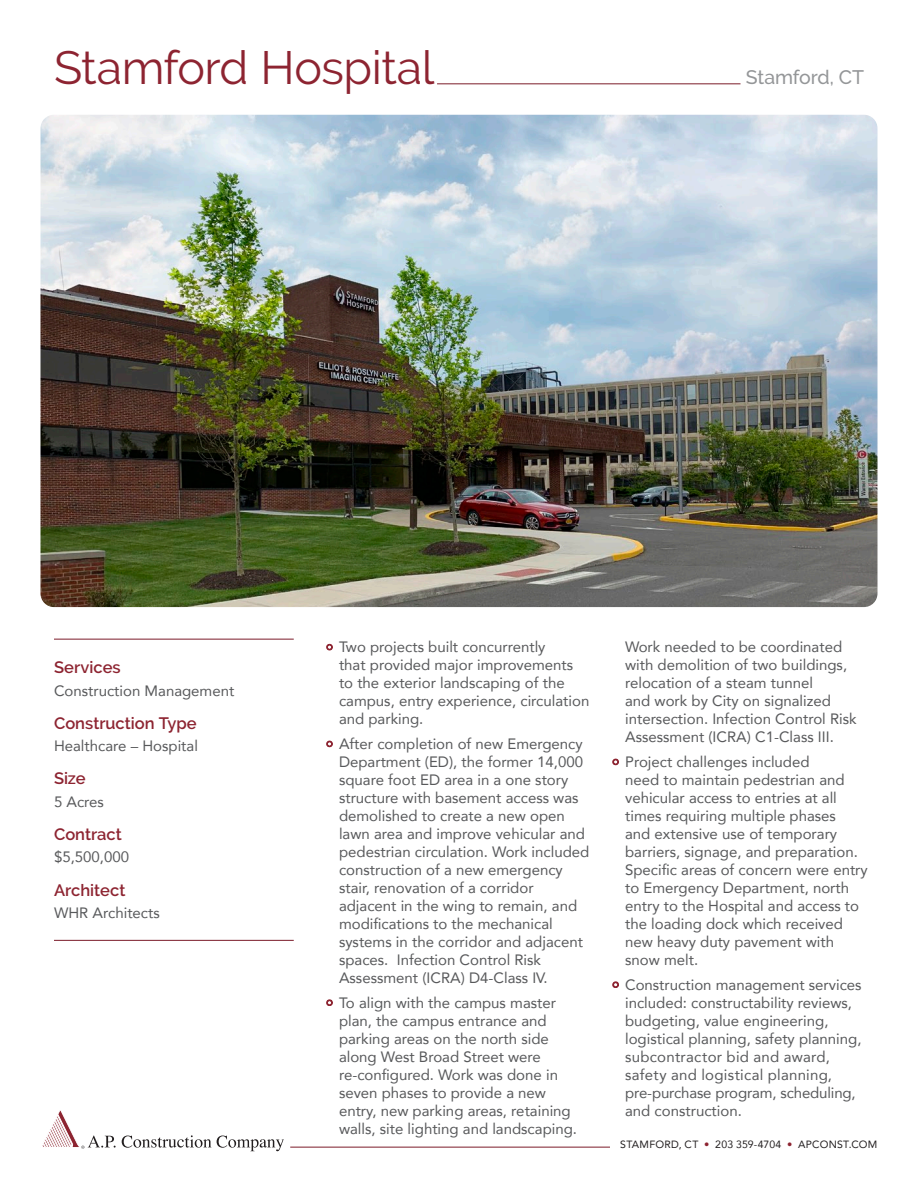
<style>
.page{position:relative;width:918px;height:1188px;background:#fff}
.page>*{position:absolute;margin:0;border:0;box-sizing:border-box;transform-origin:0 0}
.t1{font:46.5px "Raleway";letter-spacing:-.01em;color:#8d2431}
.t2{font:500 19.5px "Raleway";letter-spacing:-.01em;color:#949698}
.t3{font:600 16.5px "Raleway";color:#8d2431}
.t4{font:15px/18px "Avenir";color:#58595b}
.t5{font:10.5px "Avenir";letter-spacing:.025em;color:#231f20}
.s1{color:#8d2431}
</style>
<div class="page">
<hr style="left:290px;top:1147px;width:566px;height:1px;background:#7b1b29">
<svg style="left:42px;top:1110px;width:74px;height:39px"></svg>
<svg style="left:122px;top:1135px;width:162px;height:16px"></svg>
<div style="left:610px;top:1137px;width:268px;height:11px;background:#fff"></div>
<hr style="left:54px;top:639px;width:240px;height:1px;background:#7b1b29">
<hr style="left:54px;top:940px;width:240px;height:1px;background:#7b1b29">
<img style="left:40px;top:115px;width:838px;height:492px">
<hr style="left:54px;top:83px;width:810px;height:1px;background:#7b1b29">
<hr style="left:54px;top:82px;width:383px;height:3px;background:#fff">
<hr style="left:741px;top:82px;width:126px;height:3px;background:#fff">
<h1 class="t1" style="left:54px;top:41px;width:382px">Stamford Hospital</h1>
<h2 class="t2" style="left:746px;top:66px;width:120px">Stamford, CT</h2>
<p class="t3" style="left:54px;top:658px;width:68px">Services</p>
<p class="t4" style="left:54px;top:681px;width:182px">Construction Management</p>
<p class="t3" style="left:54px;top:714px;width:144px">Construction Type</p>
<p class="t4" style="left:54px;top:737px;width:145px">Healthcare – Hospital</p>
<p class="t3" style="left:54px;top:769px;width:33px">Size</p>
<p class="t4" style="left:54px;top:792px;width:52px">5 Acres</p>
<p class="t3" style="left:54px;top:825px;width:69px">Contract</p>
<p class="t4" style="left:54px;top:848px;width:77px">$5,500,000</p>
<p class="t3" style="left:54px;top:880px;width:73px">Architect</p>
<p class="t4" style="left:54px;top:903px;width:107px">WHR Architects</p>
<p class="t4" style="left:339px;top:638px;width:252px">Two projects built concurrently<br>that provided major improvements to the exterior landscaping of the campus, entry experience, circulation and parking.</p>
<p class="t4" style="left:339px;top:734px;width:252px">After completion of new Emergency Department (ED), the former 14,000 square foot ED area in a one story structure with basement access was demolished to create a new open lawn area and improve vehicular and pedestrian circulation. Work included construction of a new emergency stair, renovation of a corridor adjacent in the wing to remain, and modifications to the mechanical systems in the corridor and adjacent spaces. Infection Control Risk Assessment (ICRA) D4-Class IV.</p>
<p class="t4" style="left:339px;top:993px;width:240px">To align with the campus master plan, the campus entrance and parking areas on the north side along West Broad Street were re-configured. Work was done in seven phases to provide a new entry, new parking areas, retaining walls, site lighting and landscaping.</p>
<p class="t4" style="left:625px;top:638px;width:233px">Work needed to be coordinated with demolition of two buildings, relocation of a steam tunnel<br>and work by City on signalized intersection. Infection Control Risk<br>Assessment (ICRA) C1-Class III.</p>
<p class="t4" style="left:625px;top:752px;width:244px">Project challenges included<br>need to maintain pedestrian and vehicular access to entries at all times requiring multiple phases<br>and extensive use of temporary barriers, signage, and preparation.<br>Specific areas of concern were entry to Emergency Department, north entry to the Hospital and access to the loading dock which received new heavy duty pavement with snow melt.</p>
<p class="t4" style="left:625px;top:975px;width:238px">Construction management services included: constructability reviews, budgeting, value engineering, logistical planning, safety planning, subcontractor bid and award, safety and logistical planning, pre-purchase program, scheduling, and construction.</p>
<p class="t5" style="left:620px;top:1136px;width:259px">STAMFORD, CT <span class="s1">•</span> 203 359-4704 <span class="s1">•</span> APCONST.COM</p>
</div>
